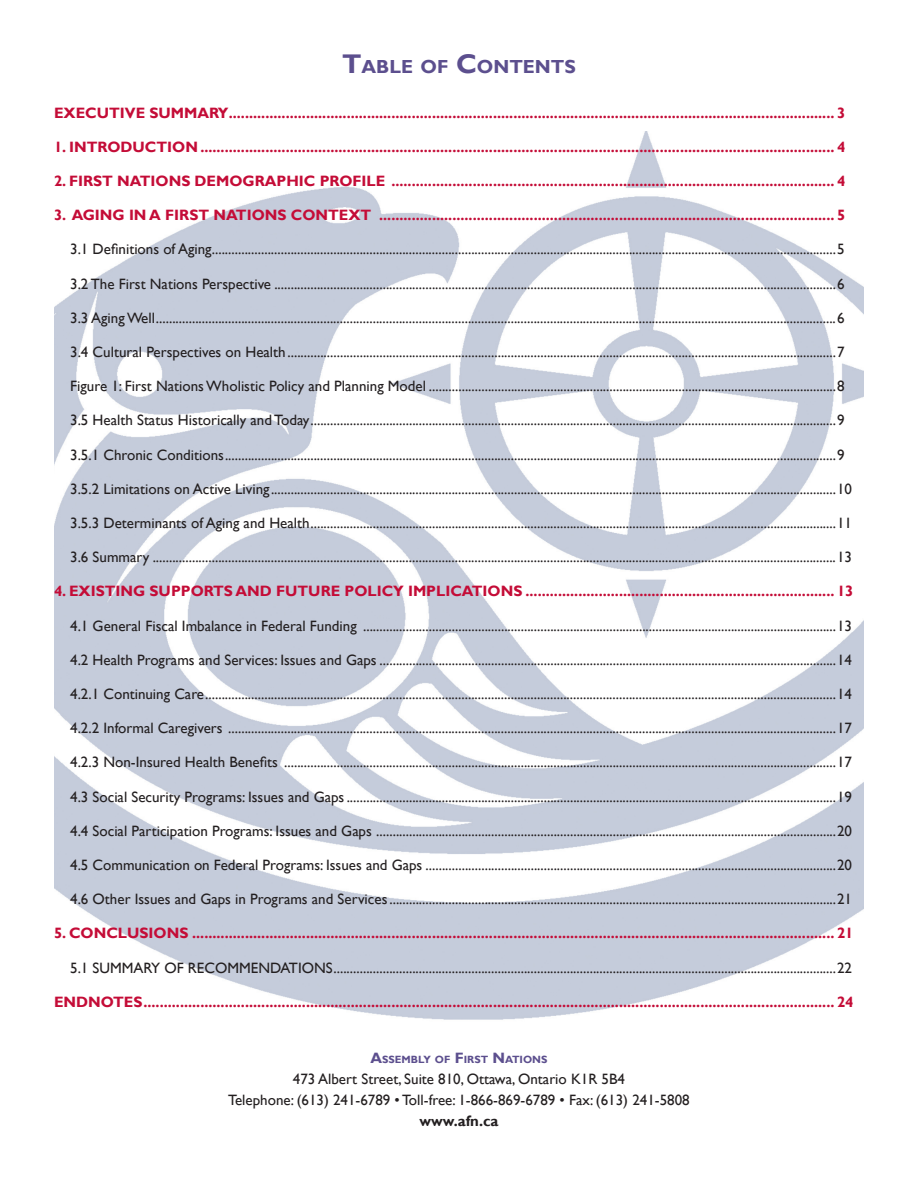
<style>
.page{position:relative;width:918px;height:1188px;background:#fff}
.page>*{position:absolute;margin:0;border:0;box-sizing:border-box;transform-origin:0 0}
.t1{font:700 18.9px "Gill Sans";color:#5c4f8e}
.t2{font:15px/21px "Gill Sans";color:#231f20;text-align:center}
.t3{font:700 15px "Gill Sans";color:#c40c37}
.t4{font:700 15px "Gill Sans";color:#231f20}
.t5{font:700 10.5px "Gill Sans";color:#5c4f8e}
.s1{font-size:27px}
.s2{font-size:15px}
</style>
<div class="page">
<img style="left:54px;top:131px;width:810px;height:889px">
<p class="t1" style="left:342px;top:55px;width:235px"><span class="s1">T</span>ABLE OF <span class="s1">C</span>ONTENTS</p>
<p class="t3" style="left:54px;top:104px;width:793px">EXECUTIVE SUMMARY ..................................................................................................................................................... 3</p>
<p class="t3" style="left:54px;top:138px;width:793px">1. INTRODUCTION ............................................................................................................................................................ 4</p>
<p class="t3" style="left:54px;top:172px;width:793px">2. FIRST NATIONS DEMOGRAPHIC PROFILE ............................................................................................................. 4</p>
<p class="t3" style="left:54px;top:206px;width:793px">3. AGING IN A FIRST NATIONS CONTEXT ................................................................................................................ 5</p>
<p class="t2" style="left:70px;top:239px;width:776px">3.1 Definitions of Aging ..............................................................................................................................................................................................5</p>
<p class="t2" style="left:70px;top:273px;width:776px">3.2 The First Nations Perspective ...........................................................................................................................................................................6</p>
<p class="t2" style="left:70px;top:308px;width:776px">3.3 Aging Well ...............................................................................................................................................................................................................6</p>
<p class="t2" style="left:70px;top:342px;width:776px">3.4 Cultural Perspectives on Health .......................................................................................................................................................................7</p>
<p class="t2" style="left:70px;top:376px;width:776px">Figure 1: First Nations Wholistic Policy and Planning Model ............................................................................................................................8</p>
<p class="t2" style="left:70px;top:410px;width:776px">3.5 Health Status Historically and Today ................................................................................................................................................................9</p>
<p class="t2" style="left:70px;top:444px;width:776px">3.5.1 Chronic Conditions ..........................................................................................................................................................................................9</p>
<p class="t2" style="left:70px;top:479px;width:783px">3.5.2 Limitations on Active Living ............................................................................................................................................................................10</p>
<p class="t2" style="left:70px;top:513px;width:783px">3.5.3 Determinants of Aging and Health ................................................................................................................................................................11</p>
<p class="t2" style="left:70px;top:547px;width:783px">3.6 Summary ................................................................................................................................................................................................................13</p>
<p class="t3" style="left:54px;top:582px;width:801px">4. EXISTING SUPPORTS AND FUTURE POLICY IMPLICATIONS ............................................................................ 13</p>
<p class="t2" style="left:70px;top:615px;width:783px">4.1 General Fiscal Imbalance in Federal Funding ................................................................................................................................................13</p>
<p class="t2" style="left:70px;top:650px;width:783px">4.2 Health Programs and Services: Issues and Gaps ...........................................................................................................................................14</p>
<p class="t2" style="left:70px;top:684px;width:783px">4.2.1 Continuing Care ................................................................................................................................................................................................14</p>
<p class="t2" style="left:70px;top:718px;width:783px">4.2.2 Informal Caregivers .........................................................................................................................................................................................17</p>
<p class="t2" style="left:70px;top:752px;width:783px">4.2.3 Non-Insured Health Benefits ........................................................................................................................................................................17</p>
<p class="t2" style="left:70px;top:786px;width:783px">4.3 Social Security Programs: Issues and Gaps .....................................................................................................................................................19</p>
<p class="t2" style="left:70px;top:821px;width:783px">4.4 Social Participation Programs: Issues and Gaps ............................................................................................................................................20</p>
<p class="t2" style="left:70px;top:855px;width:783px">4.5 Communication on Federal Programs: Issues and Gaps .............................................................................................................................20</p>
<p class="t2" style="left:70px;top:889px;width:783px">4.6 Other Issues and Gaps in Programs and Services ........................................................................................................................................21</p>
<p class="t3" style="left:54px;top:924px;width:801px">5. CONCLUSIONS .............................................................................................................................................................. 21</p>
<p class="t2" style="left:70px;top:957px;width:783px">5.1 SUMMARY OF RECOMMENDATIONS .........................................................................................................................................................22</p>
<p class="t3" style="left:54px;top:993px;width:801px">ENDNOTES .......................................................................................................................................................................... 24</p>
<p class="t5" style="left:371px;top:1053px;width:178px"><span class="s2">A</span>SSEMBLY OF <span class="s2">F</span>IRST <span class="s2">N</span>ATIONS</p>
<p class="t2" style="left:228px;top:1069px;width:463px">473 Albert Street, Suite 810, Ottawa, Ontario K1R 5B4<br>Telephone: (613) 241-6789 • Toll-free: 1-866-869-6789 • Fax: (613) 241-5808</p>
<p class="t4" style="left:419px;top:1112px;width:81px">www.afn.ca</p>
</div>
